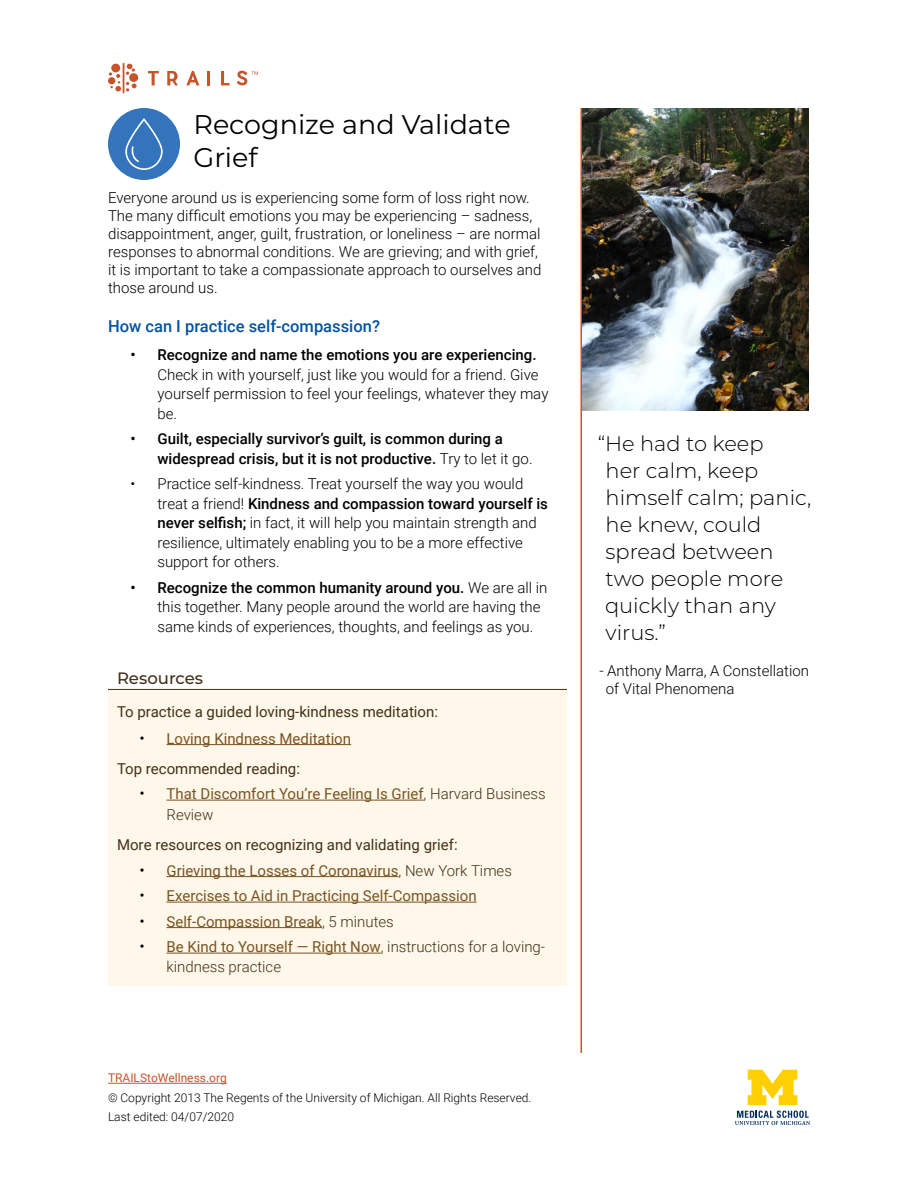
<style>
.page{position:relative;width:918px;height:1188px;background:#fff}
.page>*{position:absolute;margin:0;border:0;box-sizing:border-box;transform-origin:0 0}
.Heading_2{font:27px/32.4px "Montserrat";color:#000}
.Intro_Paragraph{font:300 21px/27px "Montserrat";color:#000}
.Blue_Paragraph_Headi{font:500 16.5px "Roboto";color:#0553a1}
.Resource_Section_Hea{font:500 16.5px "Montserrat";color:#413017}
.Bulleted_List{font:300 15px/19.5px "Roboto";color:#000}
.Resource_Body{font:300 15px/18px "Roboto";color:#000}
.Bulleted_List-2{font:15px/21px "Roboto";color:#785321}
.Resource_Section_Hea-2{font:15px "Roboto";color:#413017}
.Bulleted_List-3{font:500 15px/19.5px "Roboto";color:#000}
.Bulleted_List-4{font:300 15px/19.5px "Roboto";color:#413017}
.Intro_Paragraph-2{font:300 15px/18px "Roboto";color:#000}
.t1{font:300 12px/19.5px "Roboto";color:#000}
.t2{font:12px "Roboto";color:#c75328}
.s1{font-weight:500}
.s2{font-weight:300}
.s3{font-weight:300;font-size:16.5px;color:#000}
.s4{font-weight:300;color:#413017}
.s5{font-size:16.5px;color:#000}
.s6{font-weight:400;color:#785321}
</style>
<div class="page">
<hr style="left:123px;top:63px;width:1px;height:30px;background:#c75328">
<svg style="left:109px;top:64px;width:28px;height:27px"></svg>
<svg style="left:221px;top:71px;width:9px;height:14px"></svg>
<svg style="left:208px;top:71px;width:2px;height:14px"></svg>
<svg style="left:167px;top:71px;width:11px;height:14px"></svg>
<svg style="left:148px;top:71px;width:11px;height:14px"></svg>
<svg style="left:186px;top:71px;width:13px;height:14px"></svg>
<svg style="left:237px;top:71px;width:21px;height:14px"></svg>
<svg style="left:735px;top:1111px;width:75px;height:14px"></svg>
<svg style="left:748px;top:1070px;width:49px;height:35px"></svg>
<img style="left:582px;top:108px;width:226px;height:302px">
<hr style="left:580px;top:108px;width:2px;height:945px;background:#c75328">
<div style="left:108px;top:108px;width:72px;height:72px;background:#3374ba;border-radius:50%"></div>
<svg style="left:125px;top:118px;width:38px;height:52px"></svg>
<div style="left:108px;top:690px;width:459px;height:296px;background:#fff7e9"></div>
<hr style="left:166px;top:744px;width:185px;height:1px;background:#785321">
<hr style="left:166px;top:800px;width:258px;height:1px;background:#785321">
<hr style="left:166px;top:876px;width:232px;height:1px;background:#785321">
<hr style="left:166px;top:902px;width:311px;height:1px;background:#785321">
<hr style="left:166px;top:927px;width:156px;height:1px;background:#785321">
<hr style="left:166px;top:953px;width:215px;height:1px;background:#785321">
<hr style="left:108px;top:689px;width:459px;height:1px;background:#413017">
<hr style="left:108px;top:1083px;width:119px;height:1px;background:#c75328">
<h2 class="Heading_2" style="left:194px;top:107px;width:319px">Recognize and Validate<br>Grief</h2>
<p class="Resource_Body" style="left:108px;top:188px;width:435px">Everyone around us is experiencing some form of loss right now.<br>The many difficult emotions you may be experiencing – sadness, disappointment, anger, guilt, frustration, or loneliness – are normal responses to abnormal conditions. We are grieving; and with grief, it is important to take a compassionate approach to ourselves and those around us.</p>
<h3 class="Blue_Paragraph_Headi" style="left:108px;top:314px;width:274px">How can I practice self-compassion?</h3>
<p class="Bulleted_List" style="left:158px;top:344px;width:392px;text-indent:-27px"><span class="s1">• Recognize and name the emotions you are experiencing.<br></span>Check in with yourself, just like you would for a friend. Give yourself permission to feel your feelings, whatever they may be.</p>
<p class="Bulleted_List-3" style="left:158px;top:428px;width:377px;text-indent:-27px">• Guilt, especially survivor’s guilt, is common during a widespread crisis, but it is not productive. <span class="s2">Try to let it go.</span></p>
<p class="Bulleted_List" style="left:158px;top:473px;width:392px;text-indent:-27px">• Practice self-kindness. Treat yourself the way you would treat a friend! <span class="s1">Kindness and compassion toward yourself is never selfish;</span> in fact, it will help you maintain strength and resilience, ultimately enabling you to be a more effective support for others.</p>
<p class="Bulleted_List" style="left:158px;top:577px;width:391px;text-indent:-27px"><span class="s1">• Recognize the common humanity around you.</span> We are all in this together. Many people around the world are having the same kinds of experiences, thoughts, and feelings as you.</p>
<p class="Resource_Section_Hea" style="left:117px;top:666px;width:88px">Resources</p>
<p class="Resource_Section_Hea-2" style="left:117px;top:701px;width:323px">To practice a guided loving-kindness meditation:</p>
<p class="Bulleted_List-2" style="left:140px;top:727px;width:213px"><span class="s3">•</span> Loving Kindness Meditation</p>
<p class="Resource_Section_Hea-2" style="left:117px;top:758px;width:185px">Top recommended reading:</p>
<p class="Bulleted_List-2" style="left:166px;top:783px;width:381px;text-indent:-27px"><span class="s3">•</span> That Discomfort You’re Feeling Is Grief<span class="s4">, Harvard Business<br>Review</span></p>
<p class="Resource_Section_Hea-2" style="left:117px;top:834px;width:342px">More resources on recognizing and validating grief:</p>
<p class="Bulleted_List-2" style="left:140px;top:859px;width:374px"><span class="s3">•</span> Grieving the Losses of Coronavirus<span class="s4">, New York Times</span></p>
<p class="Bulleted_List-2" style="left:140px;top:885px;width:339px"><span class="s3">•</span> Exercises to Aid in Practicing Self-Compassion</p>
<p class="Bulleted_List-2" style="left:140px;top:910px;width:256px"><span class="s3">•</span> Self-Compassion Break<span class="s4">, 5 minutes</span></p>
<p class="Bulleted_List-4" style="left:166px;top:936px;width:380px;text-indent:-27px"><span class="s5">•</span> <span class="s6">Be Kind to Yourself — Right Now</span>, instructions for a loving&shy;kindness practice</p>
<p class="t2" style="left:108px;top:1070px;width:120px">TRAILStoWellness.org</p>
<p class="t1" style="left:108px;top:1087px;width:425px">© Copyright 2013 The Regents of the University of Michigan. All Rights Reserved.<br>Last edited: 04/07/2020</p>
<p class="Intro_Paragraph" style="left:605px;top:429px;width:208px;text-indent:-7px">“He had to keep<br>her calm, keep himself calm; panic, he knew, could spread between two people more quickly than any virus.”</p>
<p class="Intro_Paragraph-2" style="left:606px;top:661px;width:205px;text-indent:-6px">- Anthony Marra, A Constellation of Vital Phenomena</p>
</div>
